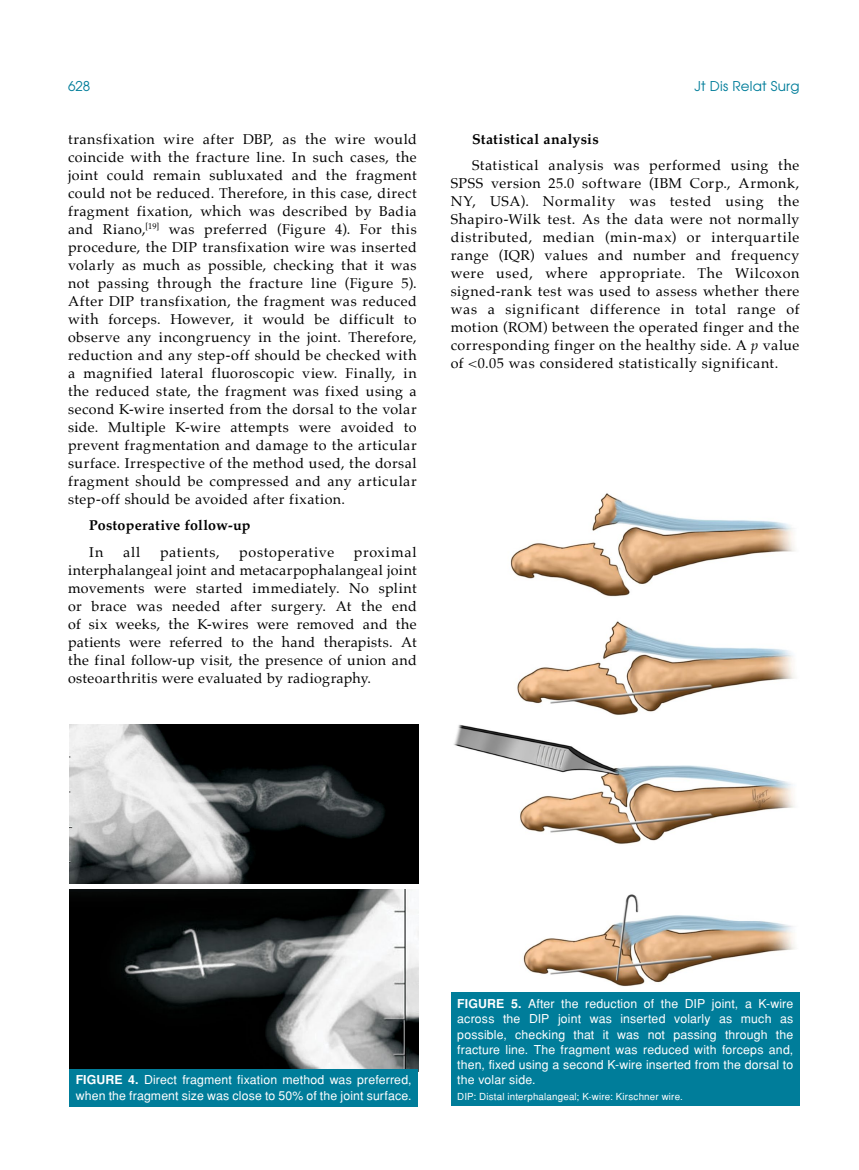
<style>
.page{position:relative;width:859px;height:1170px;background:#fff}
.page>*{position:absolute;margin:0;border:0;box-sizing:border-box;transform-origin:0 0}
.t1{font:14.25px/18px "Palatino";letter-spacing:.035em;color:#000;text-align:justify}
.t2{font:700 14.25px "Palatino";letter-spacing:.015em;color:#000}
.t3{font:13.5px "Avant Garde Tr";letter-spacing:.015em;color:#007d9a}
.t4{font:12.3px/15.3px "Helvetica Normal Tr";letter-spacing:.01em;color:#fff}
.t5{font:9.75px "Helvetica Normal Tr";letter-spacing:.02em;color:#fff}
.s1{font-style:italic}
.s2{font-family:"Helvetica Tr";font-weight:700}
</style>
<div class="page">
<img style="left:69px;top:724px;width:349px;height:344px">
<div style="left:68px;top:884px;width:351px;height:5px;background:#fff"></div>
<div style="left:69px;top:1068px;width:349px;height:38px;background:#007d9a"></div>
<div style="left:451px;top:992px;width:349px;height:114px;background:#007d9a"></div>
<img style="left:454px;top:493px;width:341px;height:494px">
<p class="t3" style="left:68px;top:77px;width:24px">628</p>
<p class="t3" style="left:694px;top:77px;width:106px">Jt Dis Relat Surg</p>
<p class="t1" style="left:68px;top:130px;width:350px">transfixation wire after DBP, as the wire would coincide with the fracture line. In such cases, the joint could remain subluxated and the fragment could not be reduced. Therefore, in this case, direct fragment fixation, which was described by Badia and Riano,<sup>[19]</sup> was preferred (Figure 4). For this procedure, the DIP transfixation wire was inserted volarly as much as possible, checking that it was not passing through the fracture line (Figure 5).<br>After DIP transfixation, the fragment was reduced with forceps. However, it would be difficult to observe any incongruency in the joint. Therefore, reduction and any step-off should be checked with a magnified lateral fluoroscopic view. Finally, in the reduced state, the fragment was fixed using a second K-wire inserted from the dorsal to the volar side. Multiple K-wire attempts were avoided to prevent fragmentation and damage to the articular surface. Irrespective of the method used, the dorsal fragment should be compressed and any articular step-off should be avoided after fixation.</p>
<p class="t2" style="left:89px;top:513px;width:163px">Postoperative follow-up</p>
<p class="t1" style="left:89px;top:543px;width:16px">In</p>
<p class="t1" style="left:123px;top:543px;width:19px">all</p>
<p class="t1" style="left:160px;top:543px;width:61px">patients,</p>
<p class="t1" style="left:239px;top:543px;width:96px">postoperative</p>
<p class="t2" style="left:472px;top:126px;width:128px">Statistical analysis</p>
<p class="t1" style="left:451px;top:156px;width:350px;text-indent:21px">Statistical analysis was performed using the SPSS version 25.0 software (IBM Corp., Armonk, NY, USA). Normality was tested using the Shapiro-Wilk test. As the data were not normally distributed, median (min-max) or interquartile range (IQR) values and number and frequency were used, where appropriate. The Wilcoxon signed-rank test was used to assess whether there was a significant difference in total range of motion (ROM) between the operated finger and the corresponding finger on the healthy side. A <span class="s1">p</span> value of &lt;0.05 was considered statistically significant.</p>
<p class="t1" style="left:68px;top:543px;width:350px;text-indent:286px">proximal interphalangeal joint and metacarpophalangeal joint movements were started immediately. No splint or brace was needed after surgery. At the end of six weeks, the K-wires were removed and the patients were referred to the hand therapists. At the final follow-up visit, the presence of union and osteoarthritis were evaluated by radiography.</p>
<p class="t4" style="left:76px;top:1072px;width:337px"><span class="s2">FIGURE 4.</span> Direct fragment fixation method was preferred, when the fragment size was close to 50% of the joint surface.</p>
<p class="t4" style="left:457px;top:995px;width:337px;text-align:justify"><span class="s2">FIGURE 5.</span> After the reduction of the DIP joint, a K-wire across the DIP joint was inserted volarly as much as possible, checking that it was not passing through the fracture line. The fragment was reduced with forceps and, then, fixed using a second K-wire inserted from the dorsal to the volar side.</p>
<p class="t5" style="left:457px;top:1090px;width:227px">DIP: Distal interphalangeal; K-wire: Kirschner wire.</p>
</div>
